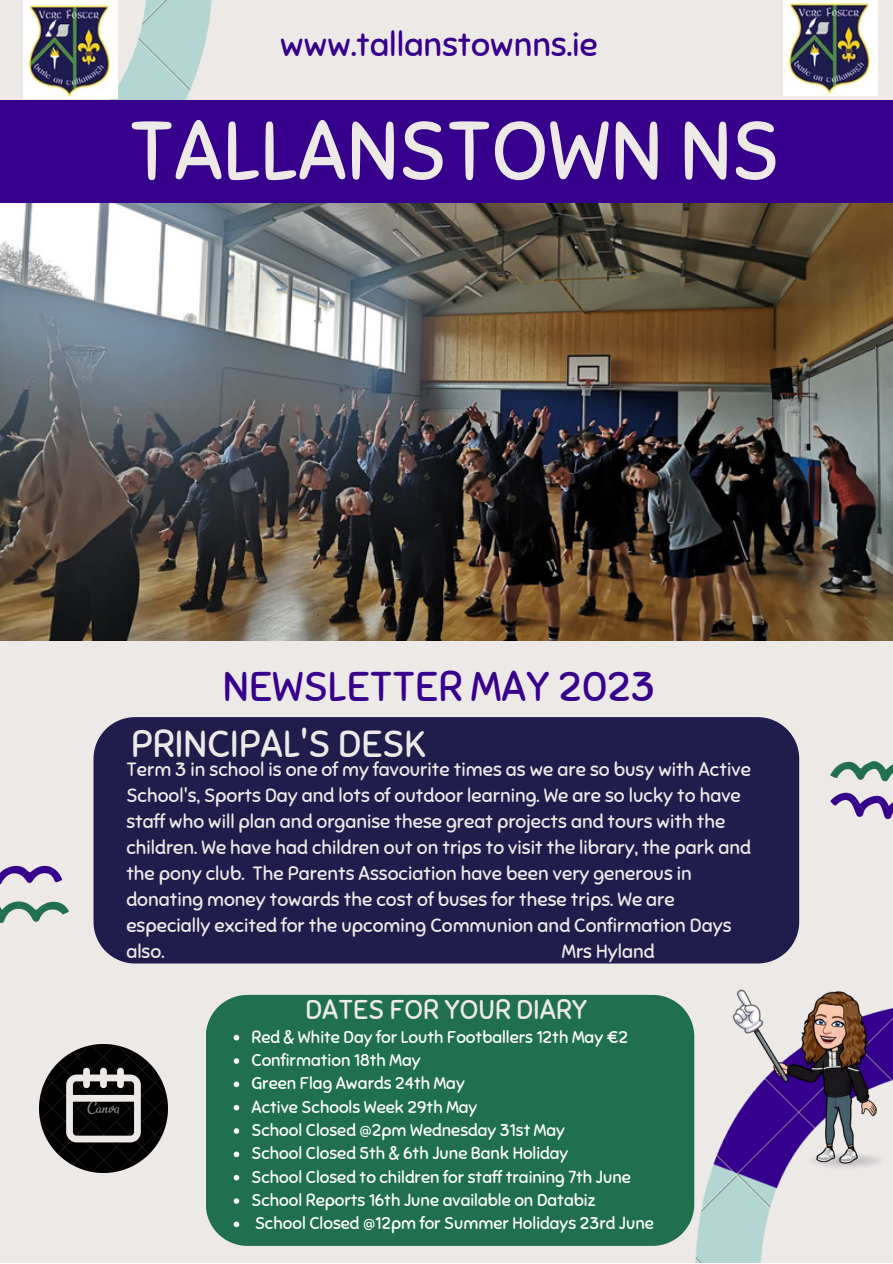
<style>
.page{position:relative;width:893px;height:1264px;background:#fff}
.page>*{position:absolute;margin:0;border:0;box-sizing:border-box;transform-origin:0 0}
.t1{font:82.2px "Sniglet";color:#ede9e7}
.t2{font:41.55px "Sniglet";color:#36008d}
.t3{font:37.65px "Sniglet";color:#ede9e7}
.t4{font:33.6px "Sniglet";color:#36008d}
.t5{font:27.15px "Sniglet";color:#ede9e7}
.t6{font:19.2px/25.8px "Sniglet";color:#ede9e7}
.t7{font:16.95px "Sniglet";color:#fff}
</style>
<div class="page">
<div style="left:0;top:0;width:892px;height:1262px;background:#ede9e7"></div>
<img style="left:23px;top:0;width:189px;height:100px">
<img style="left:0;top:202px;width:892px;height:438px">
<div style="left:93px;top:717px;width:706px;height:246px;background:#201c4c"></div>
<div style="left:206px;top:994px;width:488px;height:251px;background:#20704f"></div>
<div style="left:0;top:100px;width:892px;height:102px;background:#36008d"></div>
<img style="left:830px;top:761px;width:62px;height:57px">
<img style="left:0;top:865px;width:68px;height:57px">
<img style="left:694px;top:1033px;width:91px;height:229px">
<img style="left:23px;top:0;width:95px;height:98px">
<img style="left:783px;top:0;width:94px;height:96px">
<img style="left:40px;top:1044px;width:128px;height:128px">
<img style="left:705px;top:963px;width:187px;height:209px">
<svg style="left:234px;top:1034px;width:5px;height:6px"></svg>
<svg style="left:234px;top:1058px;width:5px;height:5px"></svg>
<svg style="left:234px;top:1081px;width:5px;height:6px"></svg>
<svg style="left:234px;top:1104px;width:5px;height:6px"></svg>
<svg style="left:234px;top:1128px;width:5px;height:5px"></svg>
<svg style="left:234px;top:1151px;width:5px;height:6px"></svg>
<svg style="left:234px;top:1174px;width:5px;height:6px"></svg>
<svg style="left:234px;top:1198px;width:5px;height:5px"></svg>
<svg style="left:234px;top:1221px;width:5px;height:6px"></svg>
<p class="t4" style="left:280px;top:24px;width:319px">www.tallanstownns.ie</p>
<p class="t1" style="left:129px;top:101px;width:652px">TALLANSTOWN NS</p>
<p class="t2" style="left:223px;top:661px;width:434px">NEWSLETTER MAY 2023</p>
<p class="t3" style="left:131px;top:721px;width:296px">PRINCIPAL'S DESK</p>
<p class="t6" style="left:126px;top:757px;width:626px">Term 3 in school is one of my favourite times as we are so busy with Active School's, Sports Day and lots of outdoor learning. We are so lucky to have staff who will plan and organise these great projects and tours with the children. We have had children out on trips to visit the library, the park and the pony club. The Parents Association have been very generous in donating money towards the cost of buses for these trips. We are especially excited for the upcoming Communion and Confirmation Days also.</p>
<p class="t6" style="left:562px;top:938px;width:94px">Mrs Hyland</p>
<p class="t5" style="left:305px;top:993px;width:283px">DATES FOR YOUR DIARY</p>
<p class="t7" style="left:251px;top:1026px;width:378px">Red &amp; White Day for Louth Footballers 12th May €2</p>
<p class="t7" style="left:251px;top:1049px;width:170px">Confirmation 18th May</p>
<p class="t7" style="left:251px;top:1073px;width:215px">Green Flag Awards 24th May</p>
<p class="t7" style="left:251px;top:1096px;width:227px">Active Schools Week 29th May</p>
<p class="t7" style="left:251px;top:1119px;width:315px">School Closed @2pm Wednesday 31st May</p>
<p class="t7" style="left:251px;top:1143px;width:318px">School Closed 5th &amp; 6th June Bank Holiday</p>
<p class="t7" style="left:251px;top:1166px;width:381px">School Closed to children for staff training 7th June</p>
<p class="t7" style="left:251px;top:1189px;width:345px">School Reports 16th June available on Databiz</p>
<p class="t7" style="left:255px;top:1213px;width:400px">School Closed @12pm for Summer Holidays 23rd June</p>
</div>
